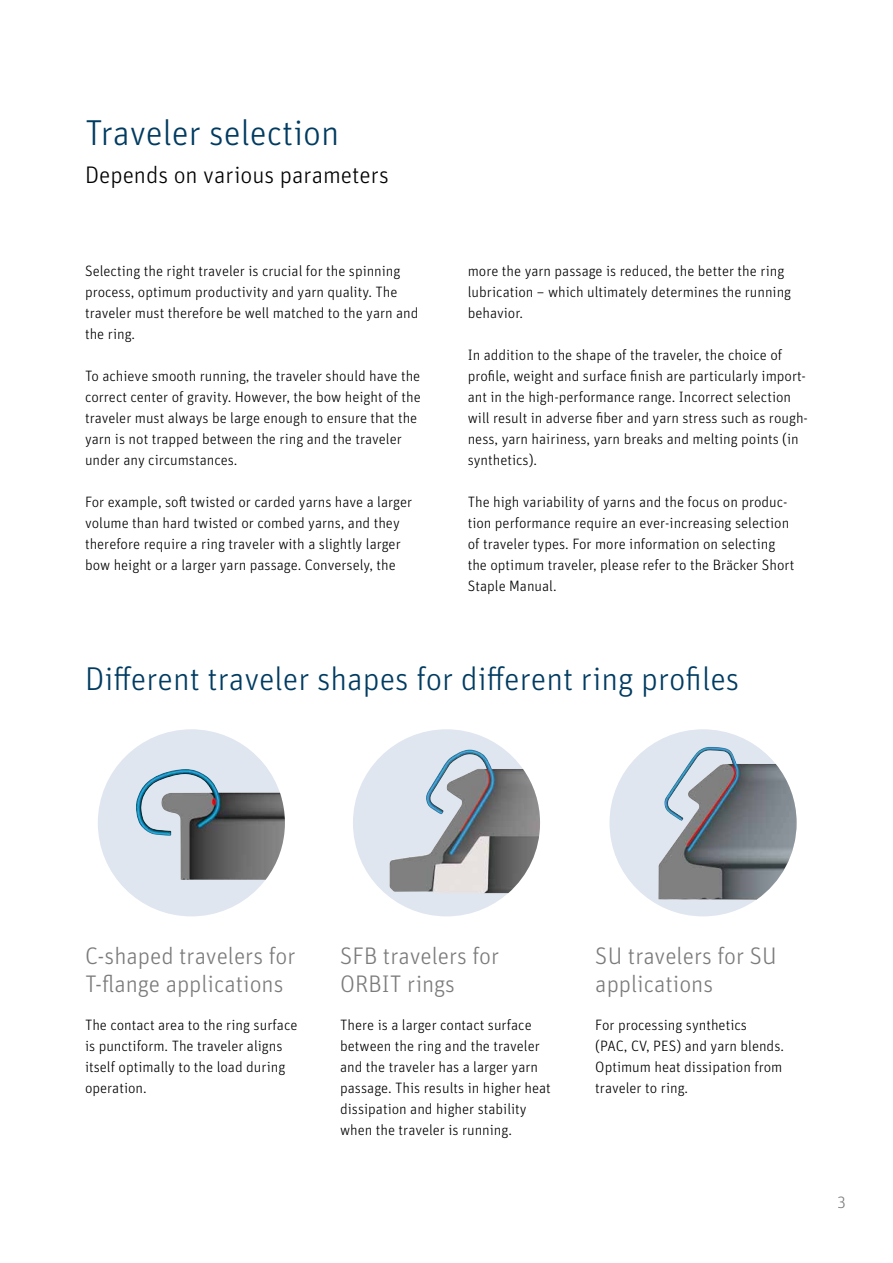
<style>
.page{position:relative;width:893px;height:1263px;background:#fff}
.page>*{position:absolute;margin:0;border:0;box-sizing:border-box;transform-origin:0 0}
.t1{font:300 36px "Unit Pro";color:#003b61}
.t2{font:300 33px "Unit Pro";color:#003b61}
.t3{font:300 24px/28.5px "Unit Pro";color:#7c7b7b}
.t4{font:300 24px "Unit Pro";color:#000}
.t5{font:300 16.5px "Unit Pro";color:#7c7b7b}
.t6{font:300 15px/21px "Unit Pro";color:#000}
</style>
<div class="page">
<div style="left:98px;top:729px;width:187px;height:187px;background:#dfe6ef;border-radius:50%"></div>
<img style="left:136px;top:769px;width:149px;height:111px">
<div style="left:609px;top:729px;width:188px;height:187px;background:#dfe6ef;border-radius:50%"></div>
<img style="left:658px;top:747px;width:139px;height:152px">
<div style="left:353px;top:729px;width:187px;height:187px;background:#dfe6ef;border-radius:50%"></div>
<img style="left:389px;top:749px;width:151px;height:144px">
<h1 class="t1" style="left:85px;top:110px;width:256px">Traveler selection</h1>
<h3 class="t4" style="left:85px;top:159px;width:305px">Depends on various parameters</h3>
<p class="t6" style="left:85px;top:259px;width:335px">Selecting the right traveler is crucial for the spinning process, optimum productivity and yarn quality. The traveler must therefore be well matched to the yarn and the ring.</p>
<p class="t6" style="left:85px;top:364px;width:337px">To achieve smooth running, the traveler should have the correct center of gravity. However, the bow height of the traveler must always be large enough to ensure that the yarn is not trapped between the ring and the traveler under any circumstances.</p>
<p class="t6" style="left:85px;top:490px;width:329px">For example, soft twisted or carded yarns have a larger volume than hard twisted or combed yarns, and they therefore require a ring traveler with a slightly larger bow height or a larger yarn passage. Conversely, the</p>
<p class="t6" style="left:468px;top:259px;width:325px">more the yarn passage is reduced, the better the ring lubrication – which ultimately determines the running behavior.</p>
<p class="t6" style="left:468px;top:343px;width:342px">In addition to the shape of the traveler, the choice of profile, weight and surface finish are particularly import&shy;ant in the high-performance range. Incorrect selection will result in adverse fiber and yarn stress such as rough&shy;ness, yarn hairiness, yarn breaks and melting points (in synthetics).</p>
<p class="t6" style="left:468px;top:490px;width:328px">The high variability of yarns and the focus on produc&shy;tion performance require an ever-increasing selection of traveler types. For more information on selecting the optimum traveler, please refer to the Bräcker Short Staple Manual.</p>
<h2 class="t2" style="left:85px;top:657px;width:656px">Different traveler shapes for different ring profiles</h2>
<h3 class="t3" style="left:85px;top:941px;width:212px">C-shaped travelers for<br>T-flange applications</h3>
<p class="t6" style="left:85px;top:1014px;width:214px">The contact area to the ring surface is punctiform. The traveler aligns itself optimally to the load during operation.</p>
<h3 class="t3" style="left:340px;top:941px;width:161px">SFB travelers for<br>ORBIT rings</h3>
<p class="t6" style="left:340px;top:1014px;width:212px">There is a larger contact surface between the ring and the traveler and the traveler has a larger yarn passage. This results in higher heat dissipation and higher stability when the traveler is running.</p>
<h3 class="t3" style="left:595px;top:941px;width:183px">SU travelers for SU applications</h3>
<p class="t6" style="left:595px;top:1014px;width:190px">For processing synthetics<br>(PAC, CV, PES) and yarn blends.<br>Optimum heat dissipation from traveler to ring.</p>
<p class="t5" style="left:838px;top:1192px;width:11px">3</p>
</div>
